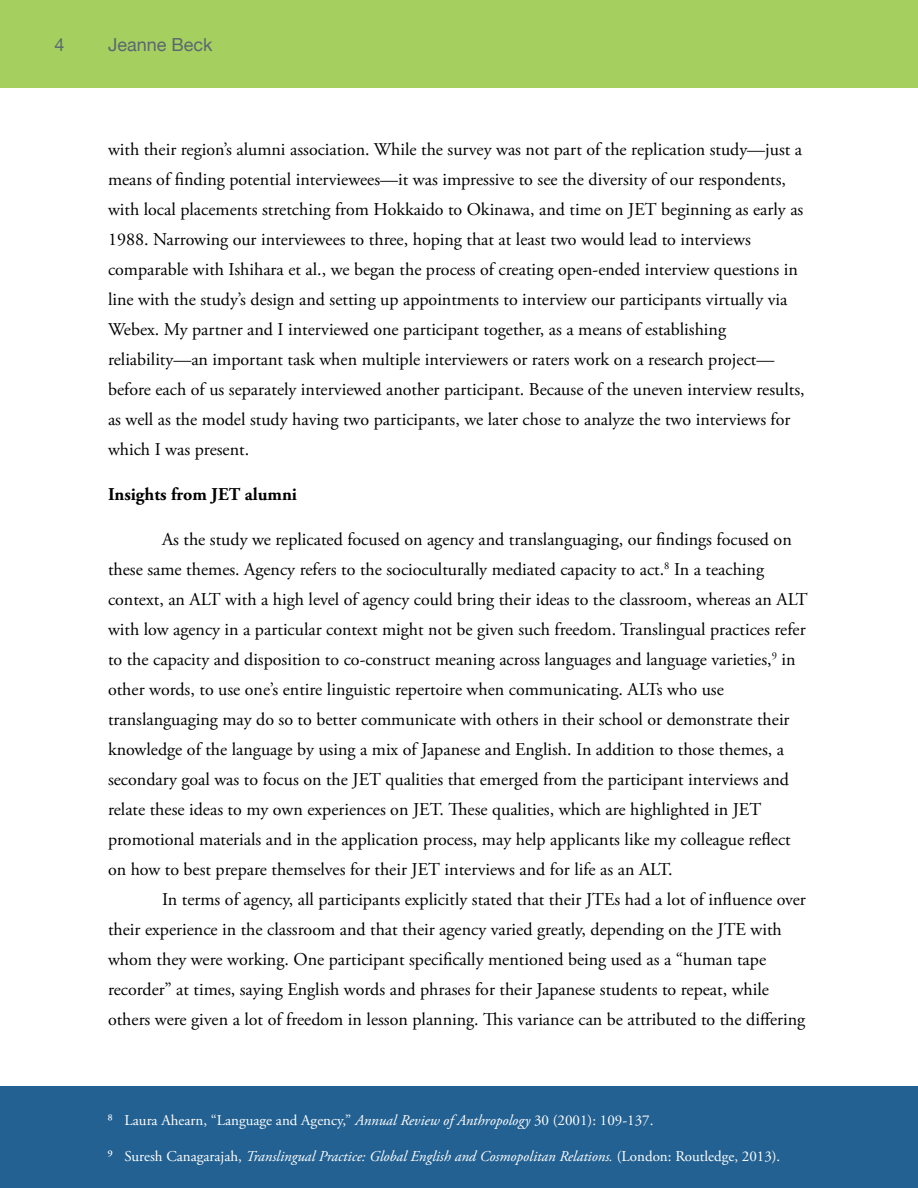
<style>
.page{position:relative;width:918px;height:1188px;background:#fff}
.page>*{position:absolute;margin:0;border:0;box-sizing:border-box;transform-origin:0 0}
.t1{font:18px/30px "Adobe Garamond Pro";color:#000}
.t2{font:700 18px "Adobe Garamond Pro";color:#000}
.t3{font:18px "Helvetica Neue";color:#5b6770}
.t4{font:italic 15px "Adobe Garamond Pro";color:#fff}
.t5{font:15px "Adobe Garamond Pro";color:#fff}
.s1{font-style:italic}
.s2{font-style:normal}
</style>
<div class="page">
<div style="left:0;top:0;width:918px;height:88px;background:#a5d05f"></div>
<div style="left:0;top:1086px;width:918px;height:102px;background:#236192"></div>
<p class="t3" style="left:54px;top:34px;width:12px">4</p>
<p class="t3" style="left:108px;top:34px;width:106px">Jeanne Beck</p>
<p class="t1" style="left:108px;top:136px;width:698px">with their region’s alumni association. While the survey was not part of the replication study—just a means of finding potential interviewees—it was impressive to see the diversity of our respondents, with local placements stretching from Hokkaido to Okinawa, and time on JET beginning as early as 1988. Narrowing our interviewees to three, hoping that at least two would lead to interviews comparable with Ishihara et al., we began the process of creating open-ended interview questions in line with the study’s design and setting up appointments to interview our participants virtually via Webex. My partner and I interviewed one participant together, as a means of establishing reliability—an important task when multiple interviewers or raters work on a research project— before each of us separately interviewed another participant. Because of the uneven interview results, as well as the model study having two participants, we later chose to analyze the two interviews for which I was present.</p>
<p class="t2" style="left:108px;top:487px;width:191px">Insights from JET alumni</p>
<p class="t1" style="left:108px;top:526px;width:701px;text-indent:54px">As the study we replicated focused on agency and translanguaging, our findings focused on these same themes. Agency refers to the socioculturally mediated capacity to act.<sup>8</sup> In a teaching context, an ALT with a high level of agency could bring their ideas to the classroom, whereas an ALT with low agency in a particular context might not be given such freedom. Translingual practices refer to the capacity and disposition to co-construct meaning across languages and language varieties,<sup>9</sup> in other words, to use one’s entire linguistic repertoire when communicating. ALTs who use translanguaging may do so to better communicate with others in their school or demonstrate their knowledge of the language by using a mix of Japanese and English. In addition to those themes, a secondary goal was to focus on the JET qualities that emerged from the participant interviews and relate these ideas to my own experiences on JET. These qualities, which are highlighted in JET promotional materials and in the application process, may help applicants like my colleague reflect on how to best prepare themselves for their JET interviews and for life as an ALT.</p>
<p class="t1" style="left:108px;top:886px;width:699px;text-indent:54px">In terms of agency, all participants explicitly stated that their JTEs had a lot of influence over their experience in the classroom and that their agency varied greatly, depending on the JTE with whom they were working. One participant specifically mentioned being used as a “human tape recorder” at times, saying English words and phrases for their Japanese students to repeat, while others were given a lot of freedom in lesson planning. This variance can be attributed to the differing</p>
<p class="t5" style="left:108px;top:1114px;width:547px">8 Laura Ahearn, “Language and Agency,” <span class="s1">Annual Review of Anthropology</span> 30 (2001): 109-137.</p>
<p class="t4" style="left:125px;top:1150px;width:657px"><span class="s2">Suresh Canagarajah,</span> Translingual Practice: Global English and Cosmopolitan Relations. <span class="s2">(London: Routledge, 2013).</span></p>
<p class="t5" style="left:108px;top:1149px;width:7px">9</p>
</div>
